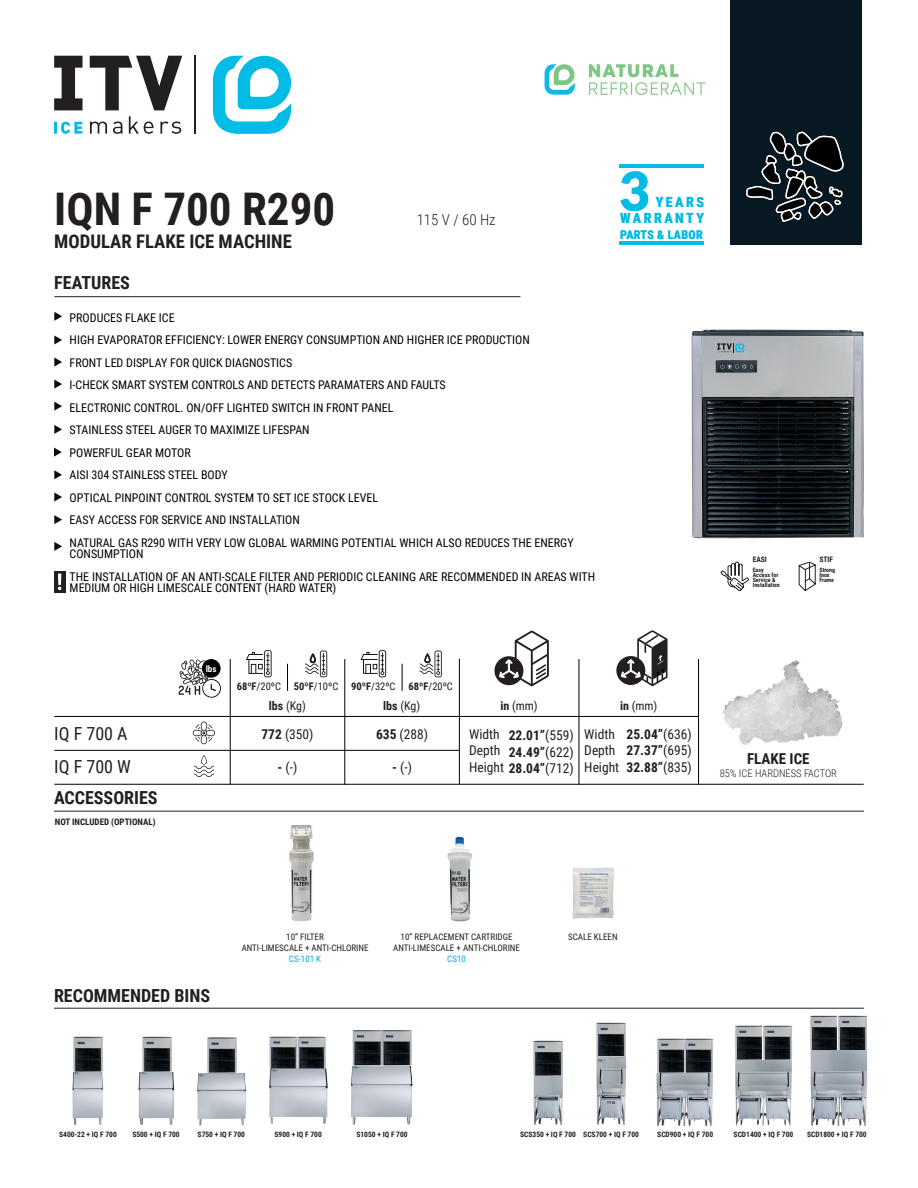
<style>
.page{position:relative;width:918px;height:1188px;background:#fff}
.page>*{position:absolute;margin:0;border:0;box-sizing:border-box;transform-origin:0 0}
.t1{font:900 53.4px "Lato";color:#02bce5}
.t2{font:700 45px "Roboto Condensed";color:#231f20}
.t3{font:700 18.75px "Roboto Condensed";color:#231f20}
.t4{font:700 18px "Roboto Condensed";color:#231f20}
.t5{font:18px/33px "Roboto Condensed";color:#231f20}
.t6{font:300 15px "Roboto Condensed";color:#231f20}
.t7{font:700 15px "Roboto Condensed";color:#231f20}
.t8{font:700 13.95px/16.8px "Roboto Condensed";letter-spacing:.18em;color:#02bce5;text-align:right}
.t9{font:13.5px/16.2px "Roboto Condensed";color:#231f20}
.t10{font:700 13.5px/16.2px "Roboto Condensed";color:#231f20;text-align:justify}
.t11{font:12px/22.5px "Roboto Condensed";color:#000}
.t12{font:12px "Roboto Condensed";letter-spacing:-.005em;color:#231f20}
.t13{font:700 12px "Roboto Condensed";letter-spacing:.03em;color:#02bce5}
.t14{font:10.5px "Roboto Condensed";color:#231f20}
.t15{font:300 10.5px "Roboto Condensed";color:#231f20}
.t16{font:9px/10.8px "Roboto Condensed";color:#231f20;text-align:center}
.t17{font:700 9px "Roboto Condensed";color:#231f20}
.t18{font:9px "Roboto Condensed";color:#00aee2}
.t19{font:700 9px "Roboto Condensed";color:#fff}
.t20{font:700 7.5px "Roboto Condensed";color:#231f20}
.t21{font:700 6px/5.1px "Roboto Condensed";color:#231f20}
.s1{font-weight:700}
.s2{font-weight:400}
</style>
<div class="page">
<hr style="left:54px;top:296px;width:466px;height:1px;background:#231f20">
<hr style="left:54px;top:811px;width:810px;height:1px;background:#231f20">
<div style="left:730px;top:0;width:131px;height:245px;background:#071822"></div>
<hr style="left:619px;top:242px;width:85px;height:3px;background:#02bce5">
<hr style="left:619px;top:165px;width:85px;height:3px;background:#02bce5">
<hr style="left:194px;top:55px;width:2px;height:79px;background:#231f20">
<svg style="left:213px;top:56px;width:78px;height:78px"></svg>
<svg style="left:90px;top:116px;width:91px;height:18px"></svg>
<svg style="left:54px;top:122px;width:29px;height:12px"></svg>
<svg style="left:54px;top:56px;width:128px;height:54px"></svg>
<svg style="left:746px;top:131px;width:98px;height:91px"></svg>
<svg style="left:194px;top:755px;width:20px;height:22px"></svg>
<svg style="left:193px;top:722px;width:22px;height:22px"></svg>
<hr style="left:54px;top:716px;width:645px;height:1px;background:#000">
<hr style="left:54px;top:750px;width:406px;height:1px;background:#000">
<hr style="left:54px;top:784px;width:810px;height:1px;background:#000">
<hr style="left:230px;top:659px;width:1px;height:126px;background:#000">
<hr style="left:344px;top:659px;width:1px;height:126px;background:#000">
<hr style="left:459px;top:659px;width:1px;height:125px;background:#000">
<svg style="left:287px;top:664px;width:1px;height:27px"></svg>
<hr style="left:579px;top:659px;width:1px;height:126px;background:#000">
<hr style="left:698px;top:659px;width:1px;height:126px;background:#000">
<svg style="left:246px;top:650px;width:26px;height:27px"></svg>
<svg style="left:305px;top:651px;width:22px;height:26px"></svg>
<svg style="left:402px;top:664px;width:1px;height:27px"></svg>
<svg style="left:361px;top:650px;width:25px;height:27px"></svg>
<svg style="left:420px;top:651px;width:22px;height:26px"></svg>
<svg style="left:494px;top:656px;width:29px;height:29px"></svg>
<svg style="left:499px;top:630px;width:50px;height:56px"></svg>
<svg style="left:616px;top:656px;width:29px;height:29px"></svg>
<svg style="left:621px;top:631px;width:47px;height:55px"></svg>
<svg style="left:179px;top:660px;width:42px;height:38px"></svg>
<div style="left:202px;top:659px;width:19px;height:19px;background:#000;border-radius:50%"></div>
<img style="left:269px;top:1036px;width:59px;height:88px">
<hr style="left:54px;top:1008px;width:810px;height:1px;background:#231f20">
<img style="left:533px;top:1075px;width:30px;height:51px">
<img style="left:533px;top:1040px;width:30px;height:35px">
<img style="left:351px;top:1065px;width:61px;height:60px">
<img style="left:353px;top:1030px;width:59px;height:35px">
<img style="left:197px;top:1073px;width:49px;height:52px">
<img style="left:207px;top:1037px;width:30px;height:35px">
<img style="left:139px;top:1071px;width:35px;height:54px">
<img style="left:142px;top:1036px;width:30px;height:35px">
<img style="left:72px;top:1071px;width:31px;height:54px">
<img style="left:73px;top:1036px;width:30px;height:35px">
<img style="left:656px;top:1072px;width:57px;height:54px">
<img style="left:657px;top:1038px;width:27px;height:34px">
<img style="left:684px;top:1038px;width:29px;height:34px">
<img style="left:735px;top:1059px;width:38px;height:67px">
<img style="left:735px;top:1025px;width:27px;height:34px">
<img style="left:763px;top:1025px;width:29px;height:34px">
<img style="left:810px;top:1050px;width:58px;height:76px">
<img style="left:810px;top:1015px;width:27px;height:35px">
<img style="left:838px;top:1015px;width:29px;height:35px">
<img style="left:596px;top:1022px;width:30px;height:35px">
<img style="left:596px;top:1057px;width:31px;height:68px">
<img style="left:289px;top:824px;width:25px;height:97px">
<img style="left:447px;top:836px;width:25px;height:86px">
<img style="left:572px;top:867px;width:42px;height:52px">
<svg style="left:720px;top:561px;width:29px;height:30px"></svg>
<svg style="left:798px;top:561px;width:18px;height:30px"></svg>
<img style="left:691px;top:329px;width:173px;height:210px">
<svg style="left:717px;top:343px;width:27px;height:9px"></svg>
<img style="left:722px;top:660px;width:121px;height:85px">
<img style="left:544px;top:64px;width:162px;height:32px">
<svg style="left:54px;top:312px;width:8px;height:9px"></svg>
<svg style="left:54px;top:335px;width:8px;height:9px"></svg>
<svg style="left:54px;top:358px;width:8px;height:9px"></svg>
<svg style="left:54px;top:380px;width:8px;height:9px"></svg>
<svg style="left:54px;top:448px;width:8px;height:9px"></svg>
<svg style="left:54px;top:425px;width:8px;height:9px"></svg>
<svg style="left:54px;top:402px;width:8px;height:9px"></svg>
<svg style="left:54px;top:493px;width:8px;height:9px"></svg>
<svg style="left:54px;top:515px;width:8px;height:9px"></svg>
<svg style="left:54px;top:542px;width:8px;height:9px"></svg>
<svg style="left:54px;top:470px;width:8px;height:9px"></svg>
<div style="left:54px;top:571px;width:11px;height:21px;background:#231f20"></div>
<svg style="left:57px;top:574px;width:5px;height:16px"></svg>
<h2 class="t2" style="left:54px;top:178px;width:282px">IQN F 700 R290</h2>
<h3 class="t3" style="left:54px;top:228px;width:239px">MODULAR FLAKE ICE MACHINE</h3>
<h3 class="t4" style="left:54px;top:270px;width:77px">FEATURES</h3>
<p class="t6" style="left:417px;top:209px;width:81px">115 V / 60 Hz</p>
<p class="t11" style="left:70px;top:306px;width:506px">PRODUCES FLAKE ICE<br>HIGH EVAPORATOR EFFICIENCY: LOWER ENERGY CONSUMPTION AND HIGHER ICE PRODUCTION<br>FRONT LED DISPLAY FOR QUICK DIAGNOSTICS<br>I-CHECK SMART SYSTEM CONTROLS AND DETECTS PARAMATERS AND FAULTS<br>ELECTRONIC CONTROL. ON/OFF LIGHTED SWITCH IN FRONT PANEL<br>STAINLESS STEEL AUGER TO MAXIMIZE LIFESPAN<br>POWERFUL GEAR MOTOR<br>AISI 304 STAINLESS STEEL BODY<br>OPTICAL PINPOINT CONTROL SYSTEM TO SET ICE STOCK LEVEL<br>EASY ACCESS FOR SERVICE AND INSTALLATION<br>NATURAL GAS R290 WITH VERY LOW GLOBAL WARMING POTENTIAL WHICH ALSO REDUCES THE ENERGY</p>
<p class="t11" style="left:70px;top:542px;width:527px">CONSUMPTION<br>THE INSTALLATION OF AN ANTI-SCALE FILTER AND PERIODIC CLEANING ARE RECOMMENDED IN AREAS WITH</p>
<p class="t11" style="left:70px;top:576px;width:268px">MEDIUM OR HIGH LIMESCALE CONTENT (HARD WATER)</p>
<h1 class="t1" style="left:619px;top:151px;width:32px">3</h1>
<p class="t13" style="left:620px;top:226px;width:84px">PARTS &amp; LABOR</p>
<p class="t8" style="left:620px;top:193px;width:85px">YEARS<br>WARRANTY</p>
<p class="t20" style="left:753px;top:554px;width:16px">EASI</p>
<p class="t21" style="left:753px;top:567px;width:29px">Easy<br>Access for<br>Service &amp;<br>Installation</p>
<p class="t20" style="left:819px;top:554px;width:15px">STIF</p>
<p class="t21" style="left:819px;top:567px;width:17px">Strong<br>Inox<br>Frame</p>
<h3 class="t5" style="left:54px;top:716px;width:78px">IQ F 700 A<br>IQ F 700 W</h3>
<h3 class="t4" style="left:54px;top:785px;width:105px">ACCESSORIES</h3>
<p class="t17" style="left:55px;top:816px;width:102px">NOT INCLUDED (OPTIONAL)</p>
<p class="t19" style="left:206px;top:662px;width:12px">lbs</p>
<p class="t14" style="left:237px;top:679px;width:218px"><span class="s1">68ºF</span>/20ºC <span class="s1">50ºF</span>/10ºC <span class="s1">90ºF</span>/32ºC <span class="s1">68ºF</span>/20ºC</p>
<p class="t12" style="left:269px;top:697px;width:39px"><span class="s1">lbs</span> (Kg)</p>
<p class="t12" style="left:383px;top:697px;width:39px"><span class="s1">lbs</span> (Kg)</p>
<p class="t12" style="left:501px;top:697px;width:39px"><span class="s1">in</span> (mm)</p>
<p class="t12" style="left:620px;top:697px;width:39px"><span class="s1">in</span> (mm)</p>
<p class="t9" style="left:261px;top:726px;width:54px"><span class="s1">772</span> (350)</p>
<p class="t9" style="left:278px;top:759px;width:21px"><span class="s1">-</span> (-)</p>
<p class="t9" style="left:376px;top:726px;width:54px"><span class="s1">635</span> (288)</p>
<p class="t9" style="left:392px;top:759px;width:21px"><span class="s1">-</span> (-)</p>
<p class="t9" style="left:469px;top:726px;width:106px">Width<br>Depth<br>Height <span class="s1">28.04”</span>(712)</p>
<p class="t9" style="left:584px;top:726px;width:36px">Width<br>Depth<br>Height</p>
<p class="t10" style="left:509px;top:727px;width:67px">22.01”<span class="s2">(559)<br></span>24.49”<span class="s2">(622)</span></p>
<p class="t10" style="left:627px;top:726px;width:67px">25.04”<span class="s2">(636)<br></span>27.37”<span class="s2">(695)<br></span>32.88”<span class="s2">(835)</span></p>
<p class="t7" style="left:747px;top:749px;width:64px">FLAKE ICE</p>
<p class="t15" style="left:720px;top:766px;width:119px">85% ICE HARDNESS FACTOR</p>
<h3 class="t4" style="left:54px;top:983px;width:158px">RECOMMENDED BINS</h3>
<p class="t16" style="left:286px;top:932px;width:39px">10” FILTER</p>
<p class="t16" style="left:568px;top:932px;width:51px">SCALE KLEEN</p>
<p class="t16" style="left:242px;top:942px;width:128px">ANTI-LIMESCALE + ANTI-CHLORINE</p>
<p class="t18" style="left:289px;top:953px;width:34px">CS-101 K</p>
<p class="t16" style="left:393px;top:932px;width:128px">10” REPLACEMENT CARTRIDGE<br>ANTI-LIMESCALE + ANTI-CHLORINE</p>
<p class="t18" style="left:447px;top:953px;width:20px">CS10</p>
<p class="t20" style="left:59px;top:1130px;width:59px">S400-22 + IQ F 700</p>
<p class="t20" style="left:132px;top:1130px;width:49px">S500 + IQ F 700</p>
<p class="t20" style="left:198px;top:1130px;width:49px">S750 + IQ F 700</p>
<p class="t20" style="left:275px;top:1130px;width:49px">S900 + IQ F 700</p>
<p class="t20" style="left:356px;top:1130px;width:53px">S1050 + IQ F 700</p>
<p class="t20" style="left:520px;top:1130px;width:120px">SCS350 + IQ F 700 SCS700 + IQ F 700</p>
<p class="t20" style="left:657px;top:1130px;width:57px">SCD900 + IQ F 700</p>
<p class="t20" style="left:734px;top:1130px;width:61px">SCD1400 + IQ F 700</p>
<p class="t20" style="left:807px;top:1130px;width:61px">SCD1800 + IQ F 700</p>
</div>
